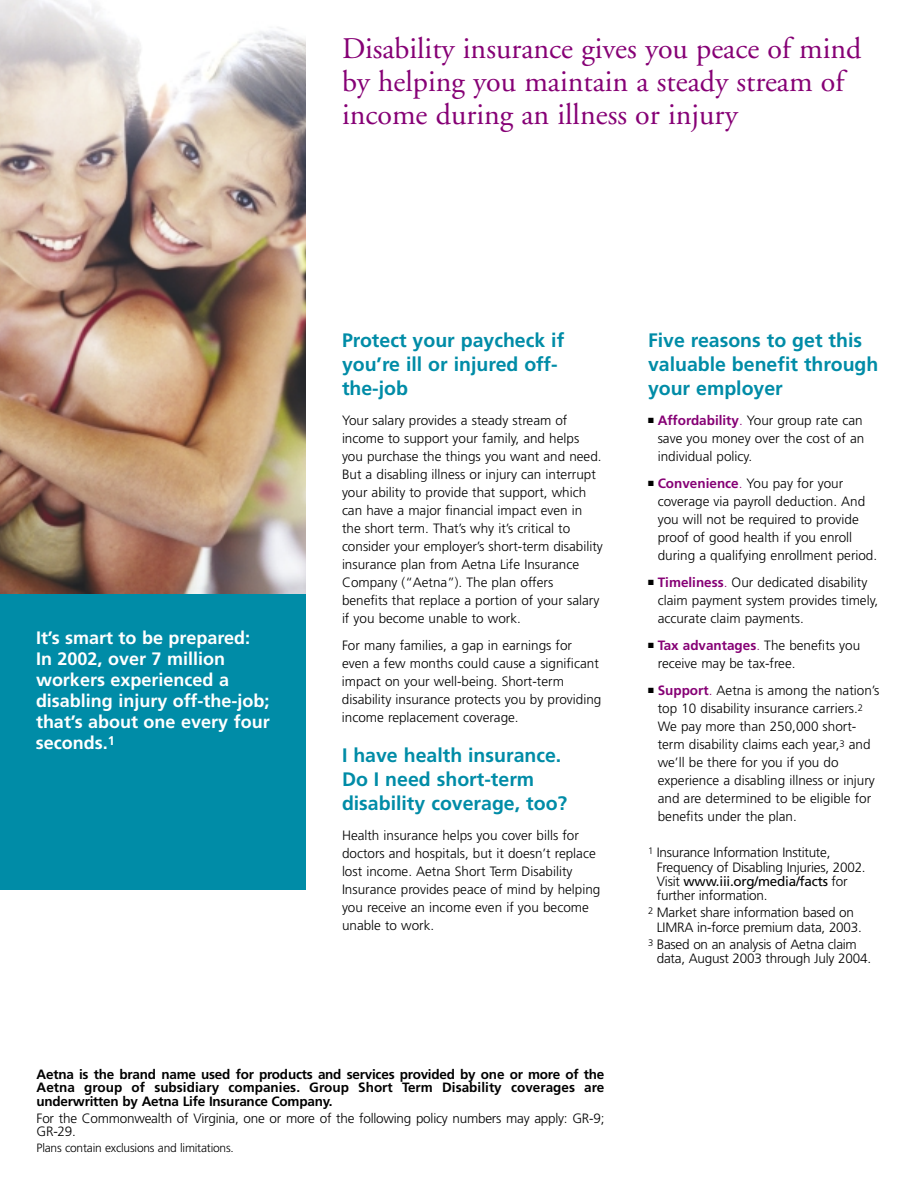
<style>
.page{position:relative;width:918px;height:1188px;background:#fff}
.page>*{position:absolute;margin:0;border:0;box-sizing:border-box;transform-origin:0 0}
.t1{font:30px/33px "Adobe Garamond";color:#860075}
.t2{font:700 19.5px/24px "Frutiger";color:#008ca7}
.t3{font:700 18px/21px "Frutiger";color:#fff}
.t4{font:300 13.5px/18px "Frutiger";color:#000}
.t5{font:700 13.5px/13.5px "Frutiger";letter-spacing:-.015em;color:#000;text-align:justify}
.t6{font:300 12px "Frutiger";letter-spacing:-.015em;color:#000}
.s1{font-weight:700;color:#860075}
.s2{color:#860075}
.s3{font-weight:400}
</style>
<div class="page">
<div style="left:0;top:593px;width:306px;height:297px;background:#008ca7"></div>
<img style="left:0;top:0;width:306px;height:594px">
<h1 class="t1" style="left:342px;top:34px;width:521px">Disability insurance gives you peace of mind by helping you maintain a steady stream of income during an illness or injury</h1>
<h3 class="t3" style="left:36px;top:629px;width:235px">It’s smart to be prepared:<br>In 2002, over 7 million workers experienced a disabling injury off-the-job; that’s about one every four seconds.<sup>1</sup></h3>
<h2 class="t2" style="left:342px;top:331px;width:224px">Protect your paycheck if you’re ill or injured off&shy;the-job</h2>
<p class="t4" style="left:342px;top:412px;width:262px">Your salary provides a steady stream of income to support your family, and helps you purchase the things you want and need.<br>But a disabling illness or injury can interrupt your ability to provide that support, which can have a major financial impact even in the short term. That’s why it’s critical to consider your employer’s short-term disability insurance plan from Aetna Life Insurance Company (“Aetna”). The plan offers<br>benefits that replace a portion of your salary if you become unable to work.</p>
<p class="t4" style="left:342px;top:637px;width:261px">For many families, a gap in earnings for even a few months could cause a significant impact on your well-being. Short-term disability insurance protects you by providing income replacement coverage.</p>
<h2 class="t2" style="left:342px;top:745px;width:227px">I have health insurance.<br>Do I need short-term disability coverage, too?</h2>
<p class="t4" style="left:342px;top:827px;width:260px">Health insurance helps you cover bills for doctors and hospitals, but it doesn’t replace lost income. Aetna Short Term Disability Insurance provides peace of mind by helping you receive an income even if you become unable to work.</p>
<h2 class="t2" style="left:648px;top:331px;width:232px">Five reasons to get this valuable benefit through your employer</h2>
<p class="t4" style="left:658px;top:412px;width:208px;text-align:justify;text-indent:-10px">■ <span class="s1">Affordability</span><span class="s2">.</span> Your group rate can save you money over the cost of an individual policy.</p>
<p class="t4" style="left:658px;top:475px;width:221px;text-indent:-10px">■ <span class="s1">Convenience</span><span class="s2">.</span> You pay for your coverage via payroll deduction. And you will not be required to provide proof of good health if you enroll during a qualifying enrollment period.</p>
<p class="t4" style="left:658px;top:574px;width:222px;text-indent:-10px">■ <span class="s1">Timeliness</span><span class="s2">.</span> Our dedicated disability claim payment system provides timely, accurate claim payments.</p>
<p class="t4" style="left:658px;top:637px;width:204px;text-indent:-10px">■ <span class="s1">Tax advantages</span><span class="s2">.</span> The benefits you receive may be tax-free.</p>
<p class="t4" style="left:658px;top:682px;width:223px;text-indent:-10px">■ <span class="s1">Support</span><span class="s2">.</span> Aetna is among the nation’s top 10 disability insurance carriers.<sup>2<br></sup>We pay more than 250,000 short&shy;term disability claims each year,<sup>3</sup> and we’ll be there for you if you do experience a disabling illness or injury and are determined to be eligible for benefits under the plan.</p>
<p class="t4" style="left:657px;top:846px;width:210px;line-height:14.2px;text-indent:-9px"><sup>1</sup> Insurance Information Institute, Frequency of Disabling Injuries, 2002.<br>Visit <span class="s3">www.iii.org/media/facts</span> for further information.</p>
<p class="t4" style="left:657px;top:906px;width:207px;line-height:14.2px;text-indent:-9px"><sup>2</sup> Market share information based on<br>LIMRA in-force premium data, 2003.</p>
<p class="t4" style="left:657px;top:938px;width:216px;line-height:14.2px;text-indent:-9px"><sup>3</sup> Based on an analysis of Aetna claim data, August 2003 through July 2004.</p>
<p class="t5" style="left:37px;top:1069px;width:569px">Aetna is the brand name used for products and services provided by one or more of the Aetna group of subsidiary companies. Group Short Term Disability coverages are underwritten by Aetna Life Insurance Company.</p>
<p class="t4" style="left:37px;top:1112px;width:569px;line-height:13.5px">For the Commonwealth of Virginia, one or more of the following policy numbers may apply: GR-9;<br>GR-29.</p>
<p class="t6" style="left:37px;top:1142px;width:199px">Plans contain exclusions and limitations.</p>
</div>
